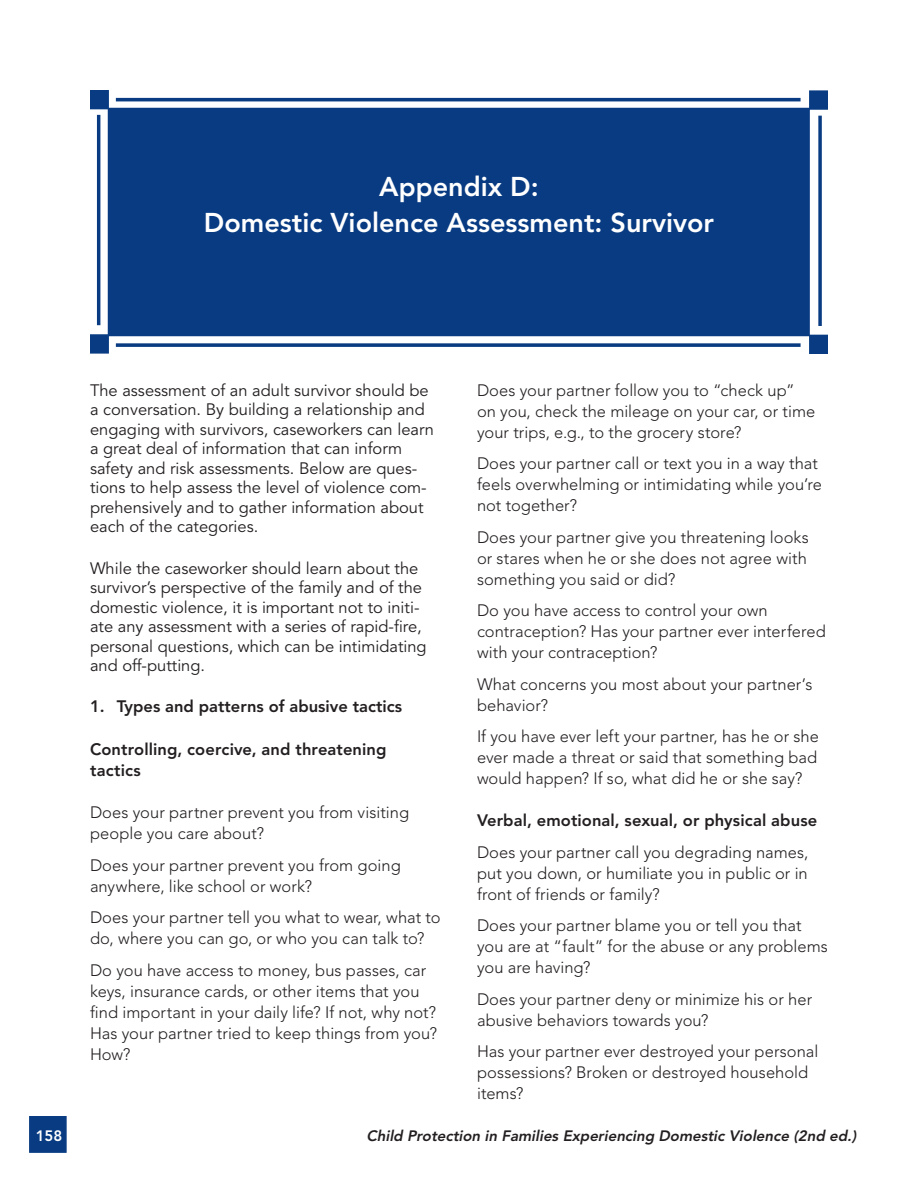
<style>
.page{position:relative;width:918px;height:1188px;background:#fff}
.page>*{position:absolute;margin:0;border:0;box-sizing:border-box;transform-origin:0 0}
.t1{font:800 27px/36px "Avenir";color:#fff;text-align:center}
.t2{font:300 16.5px/21px "Avenir";color:#231f20}
.t3{font:16.5px/19.5px "Avenir";color:#231f20}
.t4{font:800 16.5px/21px "Avenir";letter-spacing:.005em;color:#231f20}
.t5{font:italic 800 15px "Avenir";color:#231f20}
.t6{font:800 15px "Avenir";color:#fff}
</style>
<div class="page">
<div style="left:29px;top:1116px;width:38px;height:37px;background:#083b82;border:2px solid #083b82"></div>
<img style="left:90px;top:90px;width:738px;height:263px">
<h2 class="t1" style="left:204px;top:168px;width:512px">Appendix D:<br>Domestic Violence Assessment: Survivor</h2>
<p class="t3" style="left:90px;top:381px;width:346px">The assessment of an adult survivor should be a conversation. By building a relationship and engaging with survivors, caseworkers can learn a great deal of information that can inform safety and risk assessments. Below are ques&shy;tions to help assess the level of violence com&shy;prehensively and to gather information about each of the categories.</p>
<p class="t3" style="left:90px;top:559px;width:338px">While the caseworker should learn about the survivor’s perspective of the family and of the domestic violence, it is important not to initi&shy;ate any assessment with a series of rapid-fire, personal questions, which can be intimidating and off-putting.</p>
<h3 class="t4" style="left:90px;top:696px;width:314px">1. Types and patterns of abusive tactics</h3>
<h4 class="t4" style="left:90px;top:739px;width:298px">Controlling, coercive, and threatening tactics</h4>
<p class="t2" style="left:90px;top:802px;width:321px">Does your partner prevent you from visiting people you care about?</p>
<p class="t2" style="left:90px;top:855px;width:312px">Does your partner prevent you from going anywhere, like school or work?</p>
<p class="t2" style="left:90px;top:907px;width:352px">Does your partner tell you what to wear, what to do, where you can go, or who you can talk to?</p>
<p class="t2" style="left:90px;top:960px;width:349px">Do you have access to money, bus passes, car keys, insurance cards, or other items that you find important in your daily life? If not, why not?<br>Has your partner tried to keep things from you?<br>How?</p>
<p class="t2" style="left:477px;top:379px;width:340px">Does your partner follow you to “check up” on you, check the mileage on your car, or time your trips, e.g., to the grocery store?</p>
<p class="t2" style="left:477px;top:453px;width:347px">Does your partner call or text you in a way that feels overwhelming or intimidating while you’re not together?</p>
<p class="t2" style="left:477px;top:526px;width:333px;text-align:justify">Does your partner give you threatening looks or stares when he or she does not agree with something you said or did?</p>
<p class="t2" style="left:477px;top:600px;width:350px">Do you have access to control your own contraception? Has your partner ever interfered with your contraception?</p>
<p class="t2" style="left:477px;top:673px;width:337px">What concerns you most about your partner’s behavior?</p>
<p class="t2" style="left:477px;top:726px;width:344px;text-align:justify">If you have ever left your partner, has he or she ever made a threat or said that something bad would happen? If so, what did he or she say?</p>
<h4 class="t4" style="left:477px;top:810px;width:342px">Verbal, emotional, sexual, or physical abuse</h4>
<p class="t2" style="left:477px;top:841px;width:333px;text-align:justify">Does your partner call you degrading names, put you down, or humiliate you in public or in front of friends or family?</p>
<p class="t2" style="left:477px;top:915px;width:352px">Does your partner blame you or tell you that you are at “fault” for the abuse or any problems you are having?</p>
<p class="t2" style="left:477px;top:988px;width:337px">Does your partner deny or minimize his or her abusive behaviors towards you?</p>
<p class="t2" style="left:477px;top:1041px;width:343px">Has your partner ever destroyed your personal possessions? Broken or destroyed household items?</p>
<p class="t6" style="left:36px;top:1127px;width:28px">158</p>
<p class="t5" style="left:367px;top:1127px;width:494px">Child Protection in Families Experiencing Domestic Violence (2nd ed.)</p>
</div>
